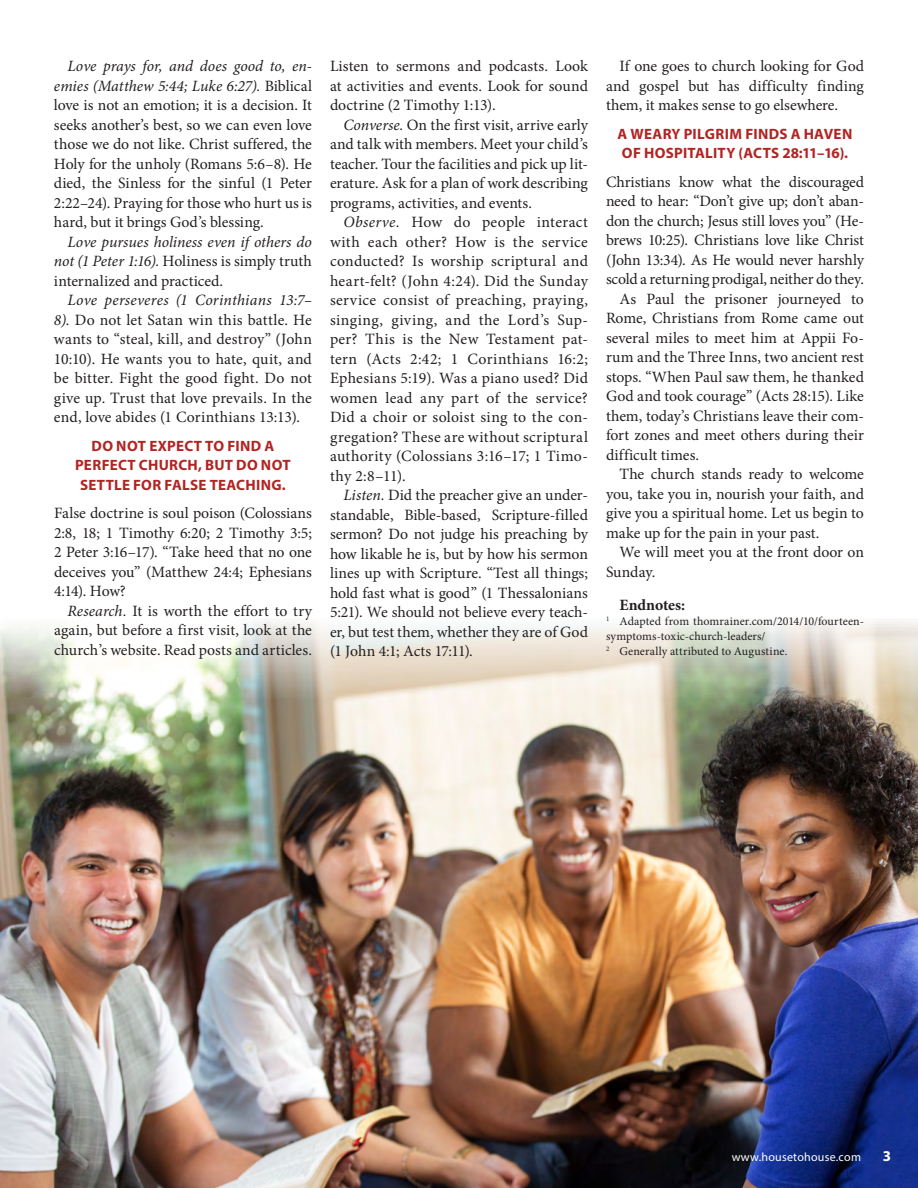
<style>
.page{position:relative;width:918px;height:1188px;background:#fff}
.page>*{position:absolute;margin:0;border:0;box-sizing:border-box;transform-origin:0 0}
.Body_Serif{font:15.75px/19.5px "Minion Pro";color:#231f20;text-align:justify}
.Body_Serif-2{font:italic 15.75px/19.5px "Minion Pro";color:#231f20;text-align:justify}
.Body_Serif-3{font:700 15.75px "Minion Pro";letter-spacing:-.01em;color:#231f20}
.Main_Article_Heading{font:700 15px/19.5px "Myriad Pro";letter-spacing:.02em;color:#b22423;text-align:center}
.t1{font:700 15px "Myriad Pro";color:#fff}
.Body_Serif-4{font:12px/15px "Minion Pro";letter-spacing:.005em;color:#231f20}
.t2{font:12px "Myriad Pro";letter-spacing:.02em;color:#fff}
.s1{font-style:italic}
.s2{font-style:normal}
</style>
<div class="page">
<img style="left:0;top:619px;width:918px;height:569px">
<p class="Body_Serif" style="left:54px;top:57px;width:260px;text-indent:14px"><span class="s1">Love prays for, and does good to, en&shy;emies (Matthew 5:44; Luke 6:27).</span> Biblical love is not an emotion; it is a decision. It seeks another’s best, so we can even love those we do not like. Christ suffered, the Holy for the unholy (Romans 5:6–8). He died, the Sinless for the sinful (1 Peter 2:22–24). Praying for those who hurt us is hard, but it brings God’s blessing.</p>
<p class="Body_Serif-2" style="left:54px;top:232px;width:260px;text-indent:13px">Love pursues holiness even if others do not (1 Peter 1:16). <span class="s2">Holiness is simply truth internalized and practiced.</span></p>
<p class="Body_Serif" style="left:54px;top:291px;width:260px;text-indent:13px"><span class="s1">Love perseveres (1 Corinthians 13:7– 8).</span> Do not let Satan win this battle. He wants to “steal, kill, and destroy” (John 10:10). He wants you to hate, quit, and be bitter. Fight the good fight. Do not give up. Trust that love prevails. In the end, love abides (1 Corinthians 13:13).</p>
<p class="Main_Article_Heading" style="left:75px;top:436px;width:217px">DO NOT EXPECT TO FIND A<br>PERFECT CHURCH, BUT DO NOT<br>SETTLE FOR FALSE TEACHING.</p>
<p class="Body_Serif" style="left:54px;top:504px;width:260px">False doctrine is soul poison (Colossians 2:8, 18; 1 Timothy 6:20; 2 Timothy 3:5; 2 Peter 3:16–17). “Take heed that no one deceives you” (Matthew 24:4; Ephesians 4:14). How?</p>
<p class="Body_Serif" style="left:54px;top:601px;width:260px;text-indent:13px"><span class="s1">Research.</span> It is worth the effort to try again, but before a first visit, look at the church’s website. Read posts and articles.</p>
<p class="Body_Serif" style="left:330px;top:57px;width:260px">Listen to sermons and podcasts. Look at activities and events. Look for sound doctrine (2 Timothy 1:13).</p>
<p class="Body_Serif" style="left:330px;top:115px;width:260px;text-indent:13px"><span class="s1">Converse.</span> On the first visit, arrive early and talk with members. Meet your child’s teacher. Tour the facilities and pick up lit&shy;erature. Ask for a plan of work describing programs, activities, and events.</p>
<p class="Body_Serif" style="left:330px;top:213px;width:260px;text-indent:13px"><span class="s1">Observe.</span> How do people interact with each other? How is the service conducted? Is worship scriptural and heart-felt? (John 4:24). Did the Sunday service consist of preaching, praying, singing, giving, and the Lord’s Sup&shy;per? This is the New Testament pat&shy;tern (Acts 2:42; 1 Corinthians 16:2; Ephesians 5:19). Was a piano used? Did women lead any part of the service?<br>Did a choir or soloist sing to the con&shy;gregation? These are without scriptural authority (Colossians 3:16–17; 1 Timo&shy;thy 2:8–11).</p>
<p class="Body_Serif" style="left:330px;top:486px;width:260px;text-indent:13px"><span class="s1">Listen.</span> Did the preacher give an under&shy;standable, Bible-based, Scripture-filled sermon? Do not judge his preaching by how likable he is, but by how his sermon lines up with Scripture. “Test all things; hold fast what is good” (1 Thessalonians 5:21). We should not believe every teach&shy;er, but test them, whether they are of God (1 John 4:1; Acts 17:11).</p>
<p class="Body_Serif" style="left:606px;top:57px;width:260px;text-indent:13px">If one goes to church looking for God and gospel but has difficulty finding them, it makes sense to go elsewhere.</p>
<p class="Main_Article_Heading" style="left:618px;top:124px;width:236px;text-align:left">A WEARY PILGRIM FINDS A HAVEN<br>OF HOSPITALITY (ACTS 28:11–16).</p>
<p class="Body_Serif" style="left:606px;top:172px;width:260px">Christians know what the discouraged need to hear: “Don’t give up; don’t aban&shy;don the church; Jesus still loves you” (He&shy;brews 10:25). Christians love like Christ (John 13:34). As He would never harshly scold a returning prodigal, neither do they.</p>
<p class="Body_Serif" style="left:606px;top:289px;width:260px;text-indent:13px">As Paul the prisoner journeyed to Rome, Christians from Rome came out several miles to meet him at Appii Fo&shy;rum and the Three Inns, two ancient rest stops. “When Paul saw them, he thanked God and took courage” (Acts 28:15). Like them, today’s Christians leave their com&shy;fort zones and meet others during their difficult times.</p>
<p class="Body_Serif" style="left:606px;top:465px;width:260px;text-indent:13px">The church stands ready to welcome you, take you in, nourish your faith, and give you a spiritual home. Let us begin to make up for the pain in your past.</p>
<p class="Body_Serif" style="left:606px;top:543px;width:259px;text-indent:13px">We will meet you at the front door on<br>Sunday.</p>
<p class="Body_Serif-3" style="left:619px;top:594px;width:67px">Endnotes:</p>
<p class="Body_Serif-4" style="left:606px;top:614px;width:260px"><sup>1</sup> Adapted from thomrainer.com/2014/10/fourteen&shy;symptoms-toxic-church-leaders/</p>
<p class="Body_Serif-4" style="left:606px;top:644px;width:183px"><sup>2</sup> Generally attributed to Augustine.</p>
<p class="t2" style="left:732px;top:1150px;width:131px">www.housetohouse.com</p>
<p class="t1" style="left:883px;top:1146px;width:10px">3</p>
</div>
